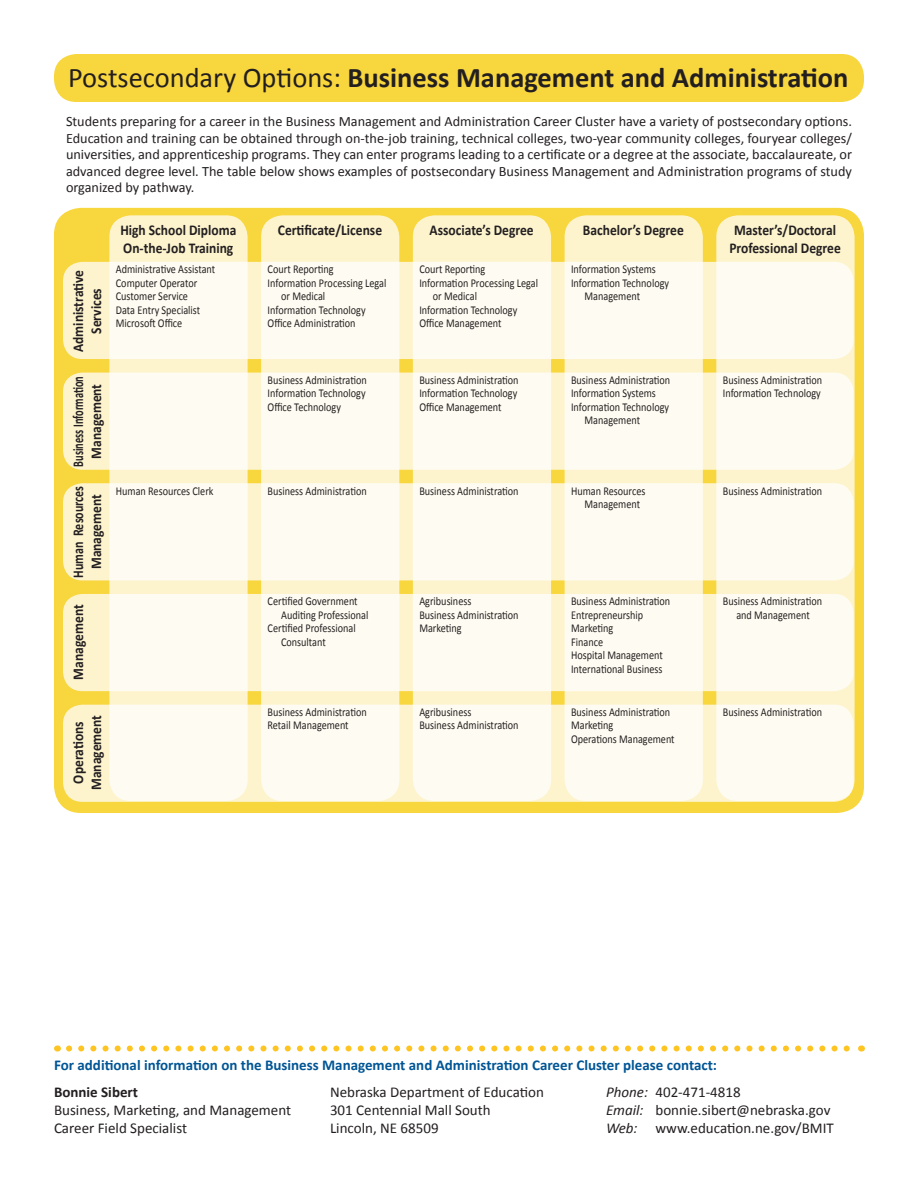
<style>
.page{position:relative;width:918px;height:1188px;background:#fff}
.page>*{position:absolute;margin:0;border:0;box-sizing:border-box;transform-origin:0 0}
.t1{font:700 28.5px "Calibri";color:#231f20}
.Body{font:15px "Calibri";color:#231f20}
.Body-2{font:700 15px/18px "Calibri";color:#231f20;text-align:center;scale:.9 1}
.Body-3{font:700 15px "Calibri";color:#005595}
.Body-4{font:700 15px/18px "Calibri";color:#231f20;text-align:center;scale:.69 1}
.Body-5{font:700 15px "Calibri";color:#231f20;scale:.8 1}
.Body-6{font:700 15px "Calibri";color:#231f20}
.Body-7{font:14.25px/16.5px "Calibri";color:#231f20;text-align:justify}
.Chart_Text{font:12px "Calibri";color:#231f20;scale:.85 1}
.s1{font-weight:400}
.s2{font-style:italic}
</style>
<div class="page">
<div style="left:54px;top:54px;width:810px;height:48px;background:#f8d63d;border-radius:22px"></div>
<div style="left:54px;top:208px;width:810px;height:605px;background:#f8d63d;border-radius:27px"></div>
<div style="left:109px;top:215px;width:139px;height:586px;background:#fdf4ce;border-radius:22px"></div>
<div style="left:261px;top:215px;width:138px;height:586px;background:#fdf4ce;border-radius:22px"></div>
<div style="left:413px;top:215px;width:138px;height:586px;background:#fdf4ce;border-radius:22px"></div>
<div style="left:565px;top:215px;width:138px;height:586px;background:#fdf4ce;border-radius:22px"></div>
<div style="left:716px;top:215px;width:139px;height:586px;background:#fdf4ce;border-radius:22px"></div>
<svg style="left:63px;top:262px;width:791px;height:97px;fill:#fefcf2"></svg>
<svg style="left:63px;top:373px;width:791px;height:97px;fill:#fefcf2"></svg>
<svg style="left:63px;top:483px;width:791px;height:97px;fill:#fefcf2"></svg>
<svg style="left:63px;top:594px;width:791px;height:97px;fill:#fefcf2"></svg>
<svg style="left:63px;top:705px;width:791px;height:97px;fill:#fefcf2"></svg>
<svg style="left:69px;top:1046px;width:781px;height:6px"></svg>
<p class="t1" style="left:68px;top:59px;width:782px"><span class="s1">Postsecondary Options:</span> Business Management and Administration</p>
<p class="Body-7" style="left:66px;top:113px;width:788px">Students preparing for a career in the Business Management and Administration Career Cluster have a variety of postsecondary options.<br>Education and training can be obtained through on-the-job training, technical colleges, two-year community colleges, fouryear colleges/ universities, and apprenticeship programs. They can enter programs leading to a certificate or a degree at the associate, baccalaureate, or advanced degree level. The table below shows examples of postsecondary Business Management and Administration programs of study organized by pathway.</p>
<p class="Body-2" style="left:69px;top:352px;width:93px;rotate:-90deg">Administrative<br>Services</p>
<p class="Body-4" style="left:69px;top:467px;width:133px;rotate:-90deg">Business Information<br>Management</p>
<p class="Body-5" style="left:69px;top:578px;width:116px;rotate:-90deg">Human Resources</p>
<p class="Body-2" style="left:87px;top:569px;width:85px;rotate:-90deg">Management</p>
<p class="Body-2" style="left:69px;top:680px;width:85px;rotate:-90deg">Management</p>
<p class="Body-2" style="left:120px;top:221px;width:130px">High School Diploma</p>
<p class="Body-2" style="left:123px;top:239px;width:124px">On-the-Job Training</p>
<p class="Chart_Text" style="left:116px;top:262px;width:118px">Administrative Assistant</p>
<p class="Chart_Text" style="left:116px;top:275px;width:97px">Computer Operator</p>
<p class="Chart_Text" style="left:116px;top:289px;width:86px">Customer Service</p>
<p class="Chart_Text" style="left:116px;top:302px;width:101px">Data Entry Specialist</p>
<p class="Chart_Text" style="left:116px;top:316px;width:80px">Microsoft Office</p>
<p class="Chart_Text" style="left:116px;top:483px;width:116px">Human Resources Clerk</p>
<p class="Body-2" style="left:69px;top:784px;width:70px;rotate:-90deg">Operations</p>
<p class="Body-2" style="left:87px;top:790px;width:85px;rotate:-90deg">Management</p>
<p class="Body-2" style="left:278px;top:221px;width:117px">Certificate/License</p>
<p class="Body-2" style="left:430px;top:221px;width:117px">Associate’s Degree</p>
<p class="Body-2" style="left:583px;top:221px;width:114px">Bachelor’s Degree</p>
<p class="Body-2" style="left:734px;top:221px;width:115px">Master’s/Doctoral</p>
<p class="Body-2" style="left:729px;top:239px;width:125px">Professional Degree</p>
<p class="Chart_Text" style="left:268px;top:262px;width:79px">Court Reporting</p>
<p class="Chart_Text" style="left:268px;top:275px;width:141px">Information Processing Legal</p>
<p class="Chart_Text" style="left:281px;top:289px;width:53px">or Medical</p>
<p class="Chart_Text" style="left:268px;top:302px;width:117px">Information Technology</p>
<p class="Chart_Text" style="left:268px;top:316px;width:105px">Office Administration</p>
<p class="Chart_Text" style="left:419px;top:262px;width:79px">Court Reporting</p>
<p class="Chart_Text" style="left:419px;top:275px;width:141px">Information Processing Legal</p>
<p class="Chart_Text" style="left:433px;top:289px;width:53px">or Medical</p>
<p class="Chart_Text" style="left:419px;top:302px;width:117px">Information Technology</p>
<p class="Chart_Text" style="left:419px;top:316px;width:98px">Office Management</p>
<p class="Chart_Text" style="left:571px;top:262px;width:101px">Information Systems</p>
<p class="Chart_Text" style="left:571px;top:275px;width:117px">Information Technology</p>
<p class="Chart_Text" style="left:585px;top:289px;width:67px">Management</p>
<p class="Chart_Text" style="left:268px;top:372px;width:118px">Business Administration</p>
<p class="Chart_Text" style="left:268px;top:386px;width:117px">Information Technology</p>
<p class="Chart_Text" style="left:268px;top:399px;width:88px">Office Technology</p>
<p class="Chart_Text" style="left:419px;top:372px;width:118px">Business Administration</p>
<p class="Chart_Text" style="left:419px;top:386px;width:117px">Information Technology</p>
<p class="Chart_Text" style="left:419px;top:399px;width:98px">Office Management</p>
<p class="Chart_Text" style="left:571px;top:372px;width:118px">Business Administration</p>
<p class="Chart_Text" style="left:571px;top:386px;width:101px">Information Systems</p>
<p class="Chart_Text" style="left:571px;top:399px;width:117px">Information Technology</p>
<p class="Chart_Text" style="left:585px;top:413px;width:67px">Management</p>
<p class="Chart_Text" style="left:723px;top:372px;width:118px">Business Administration</p>
<p class="Chart_Text" style="left:723px;top:386px;width:117px">Information Technology</p>
<p class="Chart_Text" style="left:268px;top:483px;width:118px">Business Administration</p>
<p class="Chart_Text" style="left:419px;top:483px;width:118px">Business Administration</p>
<p class="Chart_Text" style="left:571px;top:483px;width:89px">Human Resources</p>
<p class="Chart_Text" style="left:585px;top:496px;width:67px">Management</p>
<p class="Chart_Text" style="left:723px;top:483px;width:118px">Business Administration</p>
<p class="Chart_Text" style="left:268px;top:594px;width:107px">Certified Government</p>
<p class="Chart_Text" style="left:281px;top:607px;width:104px">Auditing Professional</p>
<p class="Chart_Text" style="left:268px;top:621px;width:105px">Certified Professional</p>
<p class="Chart_Text" style="left:281px;top:634px;width:54px">Consultant</p>
<p class="Chart_Text" style="left:268px;top:704px;width:118px">Business Administration</p>
<p class="Chart_Text" style="left:268px;top:718px;width:97px">Retail Management</p>
<p class="Chart_Text" style="left:419px;top:594px;width:63px">Agribusiness</p>
<p class="Chart_Text" style="left:419px;top:607px;width:118px">Business Administration</p>
<p class="Chart_Text" style="left:419px;top:621px;width:51px">Marketing</p>
<p class="Chart_Text" style="left:419px;top:704px;width:63px">Agribusiness</p>
<p class="Chart_Text" style="left:419px;top:718px;width:118px">Business Administration</p>
<p class="Chart_Text" style="left:571px;top:594px;width:118px">Business Administration</p>
<p class="Chart_Text" style="left:571px;top:607px;width:86px">Entrepreneurship</p>
<p class="Chart_Text" style="left:571px;top:621px;width:51px">Marketing</p>
<p class="Chart_Text" style="left:571px;top:634px;width:39px">Finance</p>
<p class="Chart_Text" style="left:571px;top:648px;width:109px">Hospital Management</p>
<p class="Chart_Text" style="left:571px;top:661px;width:109px">International Business</p>
<p class="Chart_Text" style="left:571px;top:704px;width:118px">Business Administration</p>
<p class="Chart_Text" style="left:571px;top:718px;width:51px">Marketing</p>
<p class="Chart_Text" style="left:571px;top:731px;width:123px">Operations Management</p>
<p class="Chart_Text" style="left:723px;top:594px;width:118px">Business Administration</p>
<p class="Chart_Text" style="left:736px;top:607px;width:88px">and Management</p>
<p class="Chart_Text" style="left:723px;top:704px;width:118px">Business Administration</p>
<p class="Body-3" style="left:54px;top:1056px;width:665px">For additional information on the Business Management and Administration Career Cluster please contact:</p>
<p class="Body-6" style="left:54px;top:1082px;width:86px">Bonnie Sibert</p>
<p class="Body" style="left:54px;top:1100px;width:239px">Business, Marketing, and Management</p>
<p class="Body" style="left:54px;top:1118px;width:135px">Career Field Specialist</p>
<p class="Body" style="left:330px;top:1082px;width:215px">Nebraska Department of Education</p>
<p class="Body" style="left:330px;top:1100px;width:162px">301 Centennial Mall South</p>
<p class="Body" style="left:330px;top:1118px;width:110px">Lincoln, NE 68509</p>
<p class="Body" style="left:606px;top:1082px;width:136px"><span class="s2">Phone:</span> 402-471-4818</p>
<p class="Body" style="left:606px;top:1100px;width:226px"><span class="s2">Email:</span> bonnie.sibert@nebraska.gov</p>
<p class="Body" style="left:606px;top:1118px;width:229px"><span class="s2">Web:</span> www.education.ne.gov/BMIT</p>
</div>
